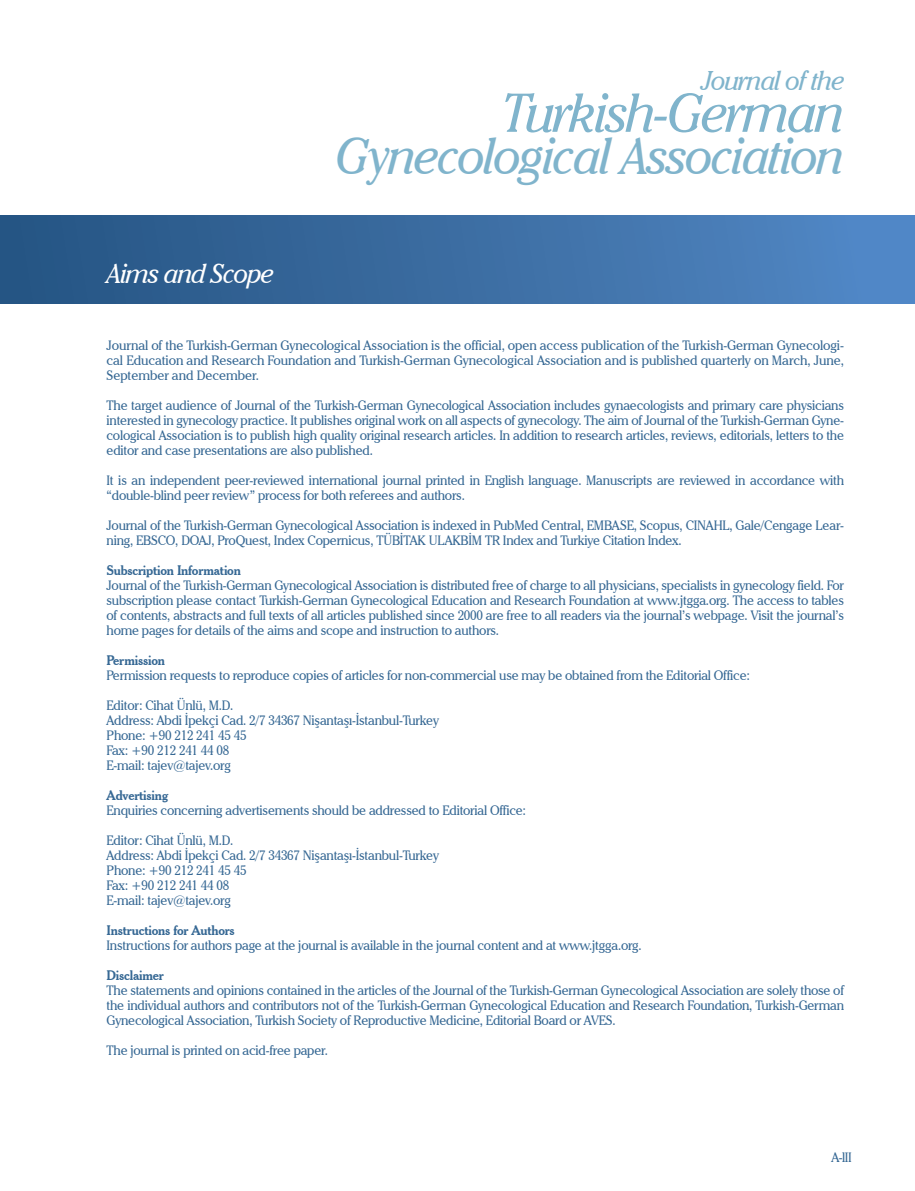
<style>
.page{position:relative;width:915px;height:1191px;background:#fff}
.page>*{position:absolute;margin:0;border:0;box-sizing:border-box;transform-origin:0 0}
.t1{font:italic 54px "Cheltenham IT Cby BT";letter-spacing:-.04em;color:#80b4cc;scale:.94 1}
.t2{font:italic 51px "Cheltenham IT Cby BT";letter-spacing:-.04em;color:#80b4cc;scale:.94 1}
.t3{font:italic 27px "Cheltenham IT Cby BT";letter-spacing:-.04em;color:#80b4cc;scale:.94 1}
.t4{font:italic 27px "Cheltenham IT Cby BT";letter-spacing:-.04em;color:#fff;scale:.94 1}
.t5{font:13.5px/15px "Cheltenham IT Cby BT";letter-spacing:-.02em;color:#366894;scale:.94 1}
.t6{font:13.5px/15px "Cheltenham IT Cby BT";letter-spacing:-.02em;color:#366894;text-align:justify;scale:.95 1}
.t7{font:700 13.5px "Cheltenham BT";letter-spacing:-.02em;color:#366894;scale:.94 1}
</style>
<div class="page">
<div style="left:0;top:215px;width:914px;height:88px;background:linear-gradient(to right,#255380,#5388c6)"></div>
<h3 class="t4" style="left:106px;top:257px;width:180px">Aims and Scope</h3>
<h3 class="t3" style="left:701px;top:64px;width:154px">Journal of the</h3>
<h1 class="t1" style="left:501px;top:80px;width:367px">Turkish-German</h1>
<h2 class="t2" style="left:336px;top:125px;width:542px">Gynecological Association</h2>
<p class="t6" style="left:106px;top:337px;width:777px">Journal of the Turkish-German Gynecological Association is the official, open access publication of the Turkish-German Gynecologi&shy;cal Education and Research Foundation and Turkish-German Gynecological Association and is published quarterly on March, June, September and December.</p>
<p class="t5" style="left:106px;top:397px;width:785px;text-align:justify">The target audience of Journal of the Turkish-German Gynecological Association includes gynaecologists and primary care physicians interested in gynecology practice. It publishes original work on all aspects of gynecology. The aim of Journal of the Turkish-German Gyne&shy;cological Association is to publish high quality original research articles. In addition to research articles, reviews, editorials, letters to the editor and case presentations are also published.</p>
<p class="t5" style="left:106px;top:472px;width:785px">It is an independent peer-reviewed international journal printed in English language. Manuscripts are reviewed in accordance with “double-blind peer review” process for both referees and authors.</p>
<p class="t5" style="left:106px;top:517px;width:785px">Journal of the Turkish-German Gynecological Association is indexed in PubMed Central, EMBASE, Scopus, CINAHL, Gale/Cengage Lear&shy;ning, EBSCO, DOAJ, ProQuest, Index Copernicus, TÜBİTAK ULAKBİM TR Index and Turkiye Citation Index.</p>
<p class="t7" style="left:106px;top:561px;width:144px">Subscription Information</p>
<p class="t5" style="left:106px;top:577px;width:785px;text-align:justify">Journal of the Turkish-German Gynecological Association is distributed free of charge to all physicians, specialists in gynecology field. For subscription please contact Turkish-German Gynecological Education and Research Foundation at www.jtgga.org. The access to tables of contents, abstracts and full texts of all articles published since 2000 are free to all readers via the journal’s webpage. Visit the journal’s home pages for details of the aims and scope and instruction to authors.</p>
<p class="t7" style="left:106px;top:651px;width:64px">Permission</p>
<p class="t5" style="left:106px;top:667px;width:685px">Permission requests to reproduce copies of articles for non-commercial use may be obtained from the Editorial Office:</p>
<p class="t5" style="left:106px;top:697px;width:355px">Editor: Cihat Ünlü, M.D.<br>Address: Abdi İpekçi Cad. 2/7 34367 Nişantaşı-İstanbul-Turkey<br>Phone: +90 212 241 45 45<br>Fax: +90 212 241 44 08<br>E-mail: tajev@tajev.org</p>
<p class="t7" style="left:106px;top:786px;width:67px">Advertising</p>
<p class="t5" style="left:106px;top:802px;width:448px">Enquiries concerning advertisements should be addressed to Editorial Office:</p>
<p class="t5" style="left:106px;top:832px;width:355px">Editor: Cihat Ünlü, M.D.<br>Address: Abdi İpekçi Cad. 2/7 34367 Nişantaşı-İstanbul-Turkey<br>Phone: +90 212 241 45 45<br>Fax: +90 212 241 44 08<br>E-mail: tajev@tajev.org</p>
<p class="t7" style="left:106px;top:921px;width:138px">Instructions for Authors</p>
<p class="t5" style="left:106px;top:937px;width:571px">Instructions for authors page at the journal is available in the journal content and at www.jtgga.org.</p>
<p class="t7" style="left:106px;top:966px;width:62px">Disclaimer</p>
<p class="t5" style="left:106px;top:982px;width:785px;text-align:justify">The statements and opinions contained in the articles of the Journal of the Turkish-German Gynecological Association are solely those of the individual authors and contributors not of the Turkish-German Gynecological Education and Research Foundation, Turkish-German Gynecological Association, Turkish Society of Reproductive Medicine, Editorial Board or AVES.</p>
<p class="t5" style="left:106px;top:1042px;width:237px">The journal is printed on acid-free paper.</p>
<p class="t5" style="left:831px;top:1149px;width:23px">A-lII</p>
</div>
